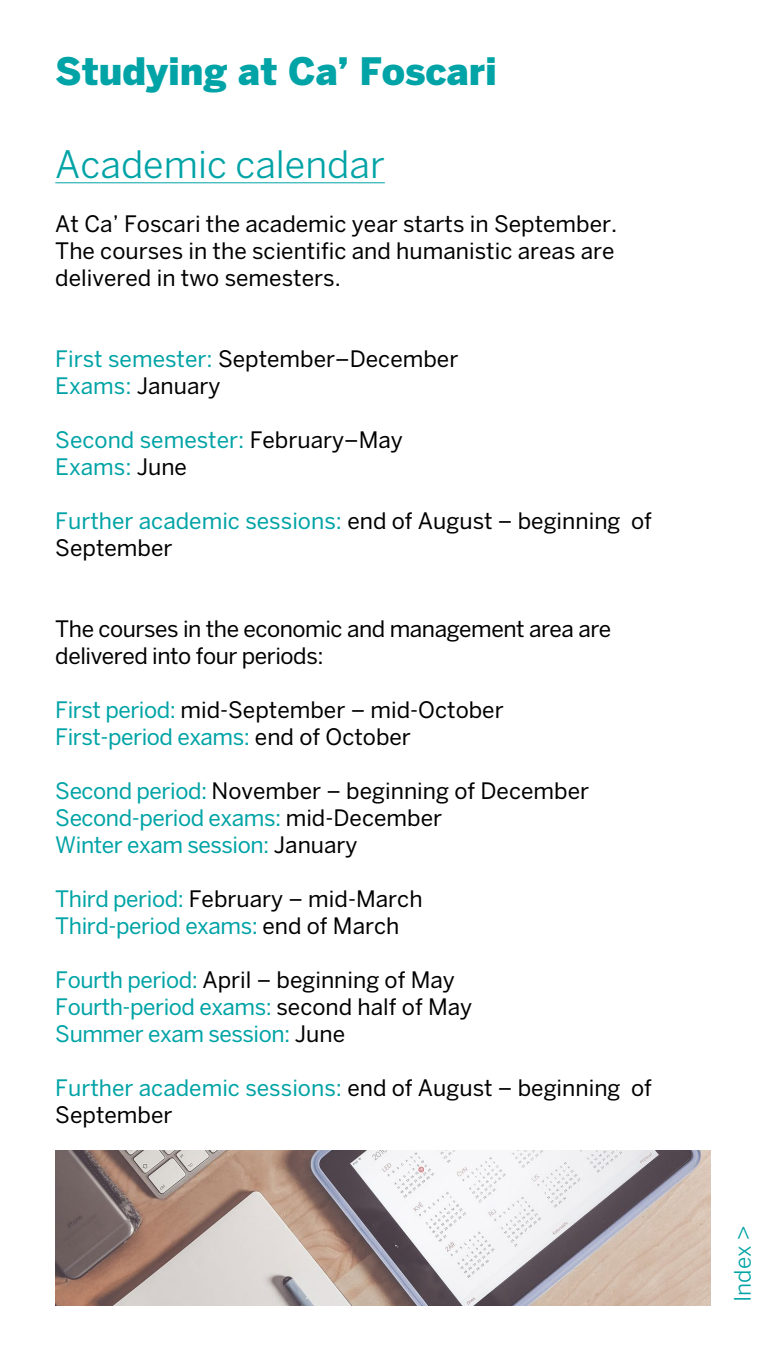
<style>
.page{position:relative;width:766px;height:1361px;background:#fff}
.page>*{position:absolute;margin:0;border:0;box-sizing:border-box;transform-origin:0 0}
.t1{font:900 37.5px "Benton Sans";color:#00a3a6}
.t2{font:37.5px "Benton Sans";color:#00a3a6}
.t3{font:22.5px/27px "Benton Sans";color:#000}
.t4{font:22.5px/27px "Benton Sans";letter-spacing:-.02em;color:#00a3a6}
.t5{font:22.5px/27px "Benton Sans";color:#00a3a6}
.t6{font:22.5px/27px "Benton Sans";letter-spacing:-.02em;color:#000}
.t7{font:22.5px "Benton Sans";color:#00a3a6}
.s1{color:#00a3a6}
.s2{color:#000}
</style>
<div class="page">
<hr style="left:55px;top:182px;width:330px;height:1px;background:#00a3a6">
<img style="left:55px;top:1150px;width:655px;height:155px">
<h1 class="t1" style="left:55px;top:49px;width:443px">Studying at Ca’ Foscari</h1>
<h1 class="t2" style="left:55px;top:142px;width:331px">Academic calendar</h1>
<p class="t3" style="left:55px;top:210px;width:563px;text-align:justify">At Ca’ Foscari the academic year starts in September.<br>The courses in the scientific and humanistic areas are delivered in two semesters.</p>
<p class="t3" style="left:55px;top:345px;width:404px"><span class="s1">First semester:</span> September–December<br><span class="s1">Exams:</span> January</p>
<p class="t5" style="left:55px;top:426px;width:349px">Second semester: <span class="s2">February–May<br></span>Exams: <span class="s2">June</span></p>
<p class="t3" style="left:55px;top:507px;width:598px"><span class="s1">Further academic sessions:</span> end of August – beginning of<br>September</p>
<p class="t6" style="left:55px;top:615px;width:557px">The courses in the economic and management area are delivered into four periods:</p>
<p class="t3" style="left:55px;top:696px;width:450px"><span class="s1">First period:</span> mid-September – mid-October<br><span class="s1">First-period exams:</span> end of October</p>
<p class="t5" style="left:55px;top:777px;width:535px">Second period: <span class="s2">November – beginning of December<br></span>Second-period exams: <span class="s2">mid-December<br></span>Winter exam session: <span class="s2">January</span></p>
<p class="t4" style="left:55px;top:885px;width:368px">Third period: <span class="s2">February – mid-March<br></span>Third-period exams: <span class="s2">end of March</span></p>
<p class="t4" style="left:55px;top:966px;width:418px">Fourth period: <span class="s2">April – beginning of May<br></span>Fourth-period exams: <span class="s2">second half of May<br></span>Summer exam session: <span class="s2">June</span></p>
<p class="t3" style="left:55px;top:1074px;width:598px"><span class="s1">Further academic sessions:</span> end of August – beginning of<br>September</p>
<p class="t7" style="left:729px;top:1302px;width:77px;rotate:-90deg">Index &gt;</p>
</div>
